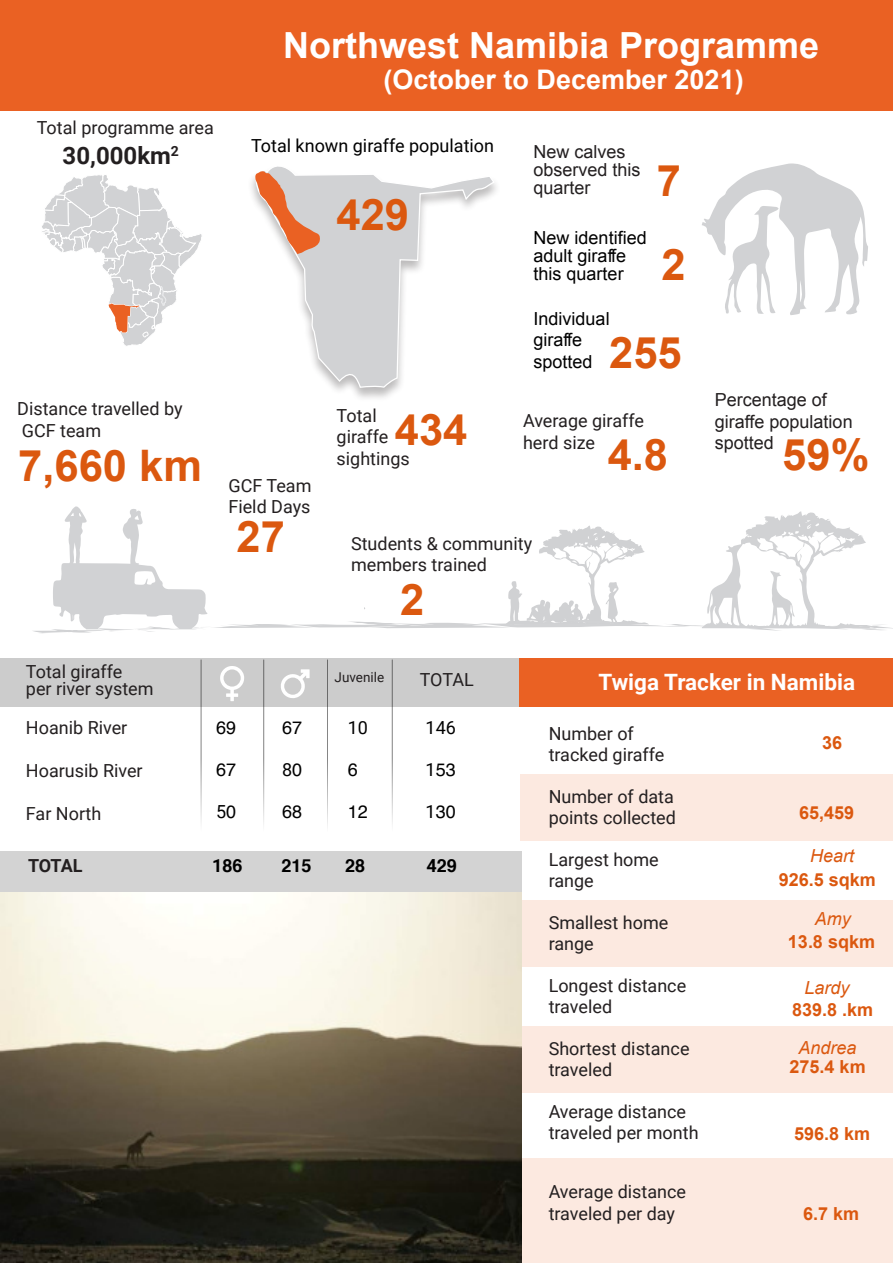
<style>
.page{position:relative;width:893px;height:1263px;background:#fff}
.page>*{position:absolute;margin:0;border:0;box-sizing:border-box;transform-origin:0 0}
.t1{font:700 43.5px "Arial";color:#db580f}
.t2{font:700 36px "Arial";color:#fff}
.t3{font:700 27px "Arial";color:#fff}
.t4{font:700 24px "Roboto";color:#231f20}
.t5{font:700 22.5px "Roboto";color:#fff}
.t6{font:18px/21.6px "Roboto";color:#231f20}
.t7{font:18px/18px "Arial";color:#231f20}
.t8{font:18px/18px "Arial";color:#000}
.t9{font:700 18px "Arial";color:#db580f}
.t10{font:18px "Roboto";color:#000}
.t11{font:italic 18px "Arial";color:#db580f}
.t12{font:18px "Helvetica";color:#000}
.t13{font:700 18px "Helvetica";color:#000}
.t14{font:700 18px "Roboto";letter-spacing:-.03em;color:#231f20}
.t15{font:13.5px "Roboto";color:#231f20}
.s1{font-family:"Helvetica"}
.s2{font-family:"Roboto"}
</style>
<div class="page">
<div style="left:521px;top:1158px;width:372px;height:105px;background:#fce9e0"></div>
<div style="left:521px;top:1026px;width:372px;height:67px;background:#fce9e0"></div>
<div style="left:521px;top:900px;width:372px;height:67px;background:#fce9e0"></div>
<div style="left:521px;top:774px;width:372px;height:67px;background:#fce9e0"></div>
<div style="left:0;top:851px;width:522px;height:87px;background:#d3d3d3"></div>
<div style="left:0;top:658px;width:521px;height:49px;background:#ccc"></div>
<svg style="left:33px;top:506px;width:860px;height:128px"></svg>
<div style="left:0;top:0;width:893px;height:111px;background:#ea6123"></div>
<div style="left:520px;top:658px;width:373px;height:49px;background:#ea6123"></div>
<svg style="left:42px;top:175px;width:160px;height:171px"></svg>
<div style="left:248px;top:165px;width:253px;height:237px;background:#231f20;opacity:.3"></div>
<svg style="left:255px;top:165px;width:240px;height:223px"></svg>
<svg style="left:702px;top:164px;width:166px;height:151px"></svg>
<svg style="left:220px;top:666px;width:24px;height:35px"></svg>
<svg style="left:281px;top:669px;width:29px;height:29px"></svg>
<hr style="left:201px;top:659px;width:1px;height:220px;background:#000">
<hr style="left:263px;top:659px;width:1px;height:220px;background:#000">
<hr style="left:327px;top:659px;width:1px;height:220px;background:#000">
<hr style="left:392px;top:659px;width:1px;height:220px;background:#000">
<svg style="left:255px;top:171px;width:65px;height:83px"></svg>
<img style="left:0;top:892px;width:521px;height:371px">
<p class="t6" style="left:37px;top:118px;width:179px">Total programme area</p>
<h3 class="t4" style="left:63px;top:146px;width:118px">30,000km<sup>2</sup></h3>
<h2 class="t2" style="left:283px;top:33px;width:538px">Northwest Namibia Programme</h2>
<h3 class="t3" style="left:383px;top:70px;width:362px">(October to December 2021)</h3>
<p class="t10" style="left:251px;top:138px;width:245px">Total known giraffe population</p>
<h1 class="t1" style="left:336px;top:190px;width:74px">429</h1>
<p class="t7" style="left:534px;top:144px;width:109px">New calves observed this quarter</p>
<h1 class="t1" style="left:657px;top:156px;width:26px">7</h1>
<p class="t8" style="left:534px;top:230px;width:115px">New identified adult giraffe this quarter</p>
<h1 class="t1" style="left:662px;top:239px;width:26px">2</h1>
<p class="t8" style="left:534px;top:309px;width:78px;line-height:21.6px">Individual giraffe spotted</p>
<h1 class="t1" style="left:609px;top:327px;width:74px">255</h1>
<p class="t6" style="left:17px;top:400px;width:167px">Distance travelled by<br>GCF team</p>
<p class="t6" style="left:337px;top:406px;width:75px">Total giraffe sightings</p>
<h1 class="t1" style="left:395px;top:405px;width:74px">434</h1>
<h1 class="t1" style="left:18px;top:450px;width:185px">7,660 km</h1>
<p class="t6" style="left:228px;top:476px;width:84px">GCF Team<br>Field Days</p>
<p class="t6" style="left:523px;top:411px;width:122px">Average giraffe herd size</p>
<h1 class="t1" style="left:608px;top:430px;width:62px">4.8</h1>
<h1 class="t1" style="left:237px;top:511px;width:50px">27</h1>
<p class="t6" style="left:351px;top:534px;width:183px">Students &amp; community members trained</p>
<h1 class="t1" style="left:400px;top:575px;width:26px">2</h1>
<p class="t7" style="left:715px;top:391px;width:139px;line-height:21.6px">Percentage of giraffe population spotted</p>
<h1 class="t1" style="left:782px;top:429px;width:89px">59%</h1>
<p class="t6" style="left:26px;top:665px;width:129px;line-height:16.5px">Total giraffe<br>per river system</p>
<p class="t6" style="left:26px;top:718px;width:103px">Hoanib River</p>
<p class="t6" style="left:26px;top:761px;width:118px">Hoarusib River</p>
<p class="t6" style="left:26px;top:804px;width:77px">Far North</p>
<p class="t14" style="left:28px;top:858px;width:56px">TOTAL</p>
<p class="t12" style="left:216px;top:717px;width:22px">69</p>
<p class="t12" style="left:216px;top:759px;width:22px">67</p>
<p class="t10" style="left:216px;top:801px;width:22px">!<span class="s1">0</span></p>
<p class="t12" style="left:282px;top:717px;width:22px">67</p>
<p class="t10" style="left:282px;top:759px;width:22px">!<span class="s1">0</span></p>
<p class="t12" style="left:282px;top:801px;width:22px">68</p>
<p class="t15" style="left:335px;top:672px;width:51px">Juvenile</p>
<p class="t6" style="left:420px;top:670px;width:56px">TOTAL</p>
<p class="t10" style="left:348px;top:717px;width:22px">10</p>
<p class="t12" style="left:348px;top:759px;width:12px">6</p>
<p class="t12" style="left:348px;top:801px;width:22px">12</p>
<p class="t10" style="left:426px;top:717px;width:32px">146</p>
<p class="t12" style="left:426px;top:759px;width:32px"><span class="s2">!</span>53</p>
<p class="t12" style="left:426px;top:801px;width:32px"><span class="s2">!</span>30</p>
<p class="t13" style="left:212px;top:855px;width:32px"><span class="s2">!</span>86</p>
<p class="t13" style="left:345px;top:855px;width:22px">28</p>
<p class="t13" style="left:282px;top:855px;width:32px">215</p>
<p class="t13" style="left:427px;top:855px;width:32px"><span class="s2">!</span>29</p>
<p class="t5" style="left:598px;top:673px;width:258px">Twiga Tracker in Namibia</p>
<p class="t6" style="left:549px;top:724px;width:117px">Number of tracked giraffe</p>
<p class="t6" style="left:549px;top:787px;width:129px">Number of data points collected</p>
<p class="t6" style="left:549px;top:850px;width:112px">Largest home range</p>
<p class="t6" style="left:549px;top:913px;width:121px">Smallest home range</p>
<p class="t6" style="left:549px;top:976px;width:139px">Longest distance traveled</p>
<p class="t6" style="left:549px;top:1039px;width:142px">Shortest distance traveled</p>
<p class="t6" style="left:549px;top:1102px;width:151px">Average distance traveled per month</p>
<p class="t6" style="left:549px;top:1182px;width:139px">Average distance traveled per day</p>
<p class="t9" style="left:822px;top:732px;width:22px">36</p>
<p class="t9" style="left:799px;top:805px;width:57px">65,459</p>
<p class="t11" style="left:810px;top:845px;width:46px">Heart</p>
<p class="t9" style="left:779px;top:873px;width:99px">926.5 sqkm</p>
<p class="t11" style="left:815px;top:912px;width:37px">Amy</p>
<p class="t9" style="left:788px;top:935px;width:89px">13.8 sqkm</p>
<p class="t11" style="left:804px;top:981px;width:47px">Lardy</p>
<p class="t9" style="left:792px;top:999px;width:83px">839.8 .km</p>
<p class="t11" style="left:799px;top:1037px;width:60px">Andrea</p>
<p class="t9" style="left:790px;top:1057px;width:78px">275.4 km</p>
<p class="t9" style="left:794px;top:1124px;width:78px">596.8 km</p>
<p class="t9" style="left:803px;top:1203px;width:58px">6.7 km</p>
</div>
